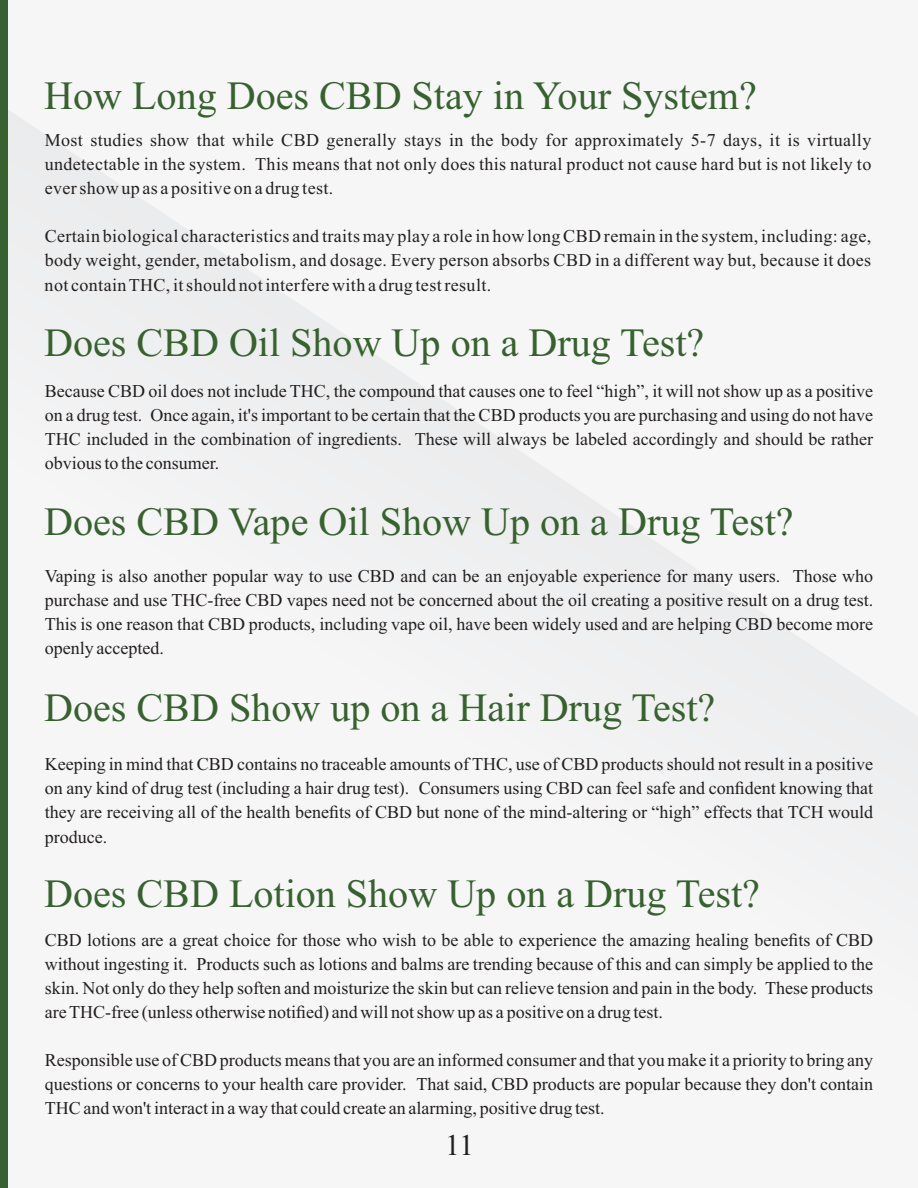
<style>
.page{position:relative;width:918px;height:1188px;background:#f6f6f7}
.page>*{position:absolute;margin:0;border:0;box-sizing:border-box;transform-origin:0 0}
.t1{font:40.05px "Times New Roman";color:#37622f}
.t2{font:30px "Times New Roman";color:#231f20}
.t3{font:18px/24px "Times New Roman";color:#231f20;text-align:justify}
</style>
<div class="page">
<svg style="left:8px;top:111px;width:570px;height:380px"></svg>
<div style="left:0;top:0;width:8px;height:1188px;background:#37622f"></div>
<h1 class="t1" style="left:44px;top:81px;width:714px">How Long Does CBD Stay in Your System?</h1>
<p class="t3" style="left:45px;top:130px;width:828px">Most studies show that while CBD generally stays in the body for approximately 5-7 days, it is virtually undetectable in the system. This means that not only does this natural product not cause hard but is not likely to ever show up as a positive on a drug test.</p>
<p class="t3" style="left:45px;top:226px;width:828px">Certain biological characteristics and traits may play a role in how long CBD remain in the system, including: age, body weight, gender, metabolism, and dosage. Every person absorbs CBD in a different way but, because it does not contain THC, it should not interfere with a drug test result.</p>
<h1 class="t1" style="left:44px;top:328px;width:662px">Does CBD Oil Show Up on a Drug Test?</h1>
<p class="t3" style="left:45px;top:381px;width:830px">Because CBD oil does not include THC, the compound that causes one to feel “high”, it will not show up as a positive on a drug test. Once again, it's important to be certain that the CBD products you are purchasing and using do not have THC included in the combination of ingredients. These will always be labeled accordingly and should be rather obvious to the consumer.</p>
<h1 class="t1" style="left:44px;top:508px;width:751px">Does CBD Vape Oil Show Up on a Drug Test?</h1>
<p class="t3" style="left:45px;top:566px;width:830px">Vaping is also another popular way to use CBD and can be an enjoyable experience for many users. Those who purchase and use THC-free CBD vapes need not be concerned about the oil creating a positive result on a drug test.<br>This is one reason that CBD products, including vape oil, have been widely used and are helping CBD become more openly accepted.</p>
<h1 class="t1" style="left:44px;top:693px;width:673px">Does CBD Show up on a Hair Drug Test?</h1>
<p class="t3" style="left:45px;top:754px;width:830px">Keeping in mind that CBD contains no traceable amounts of THC, use of CBD products should not result in a positive on any kind of drug test (including a hair drug test). Consumers using CBD can feel safe and confident knowing that they are receiving all of the health benefits of CBD but none of the mind-altering or “high” effects that TCH would produce.</p>
<h1 class="t1" style="left:44px;top:879px;width:717px">Does CBD Lotion Show Up on a Drug Test?</h1>
<p class="t3" style="left:45px;top:930px;width:830px">CBD lotions are a great choice for those who wish to be able to experience the amazing healing benefits of CBD without ingesting it. Products such as lotions and balms are trending because of this and can simply be applied to the skin. Not only do they help soften and moisturize the skin but can relieve tension and pain in the body. These products are THC-free (unless otherwise notified) and will not show up as a positive on a drug test.</p>
<p class="t3" style="left:45px;top:1050px;width:830px">Responsible use of CBD products means that you are an informed consumer and that you make it a priority to bring any questions or concerns to your health care provider. That said, CBD products are popular because they don't contain THC and won't interact in a way that could create an alarming, positive drug test.</p>
<h2 class="t2" style="left:445px;top:1134px;width:30px">11</h2>
</div>
